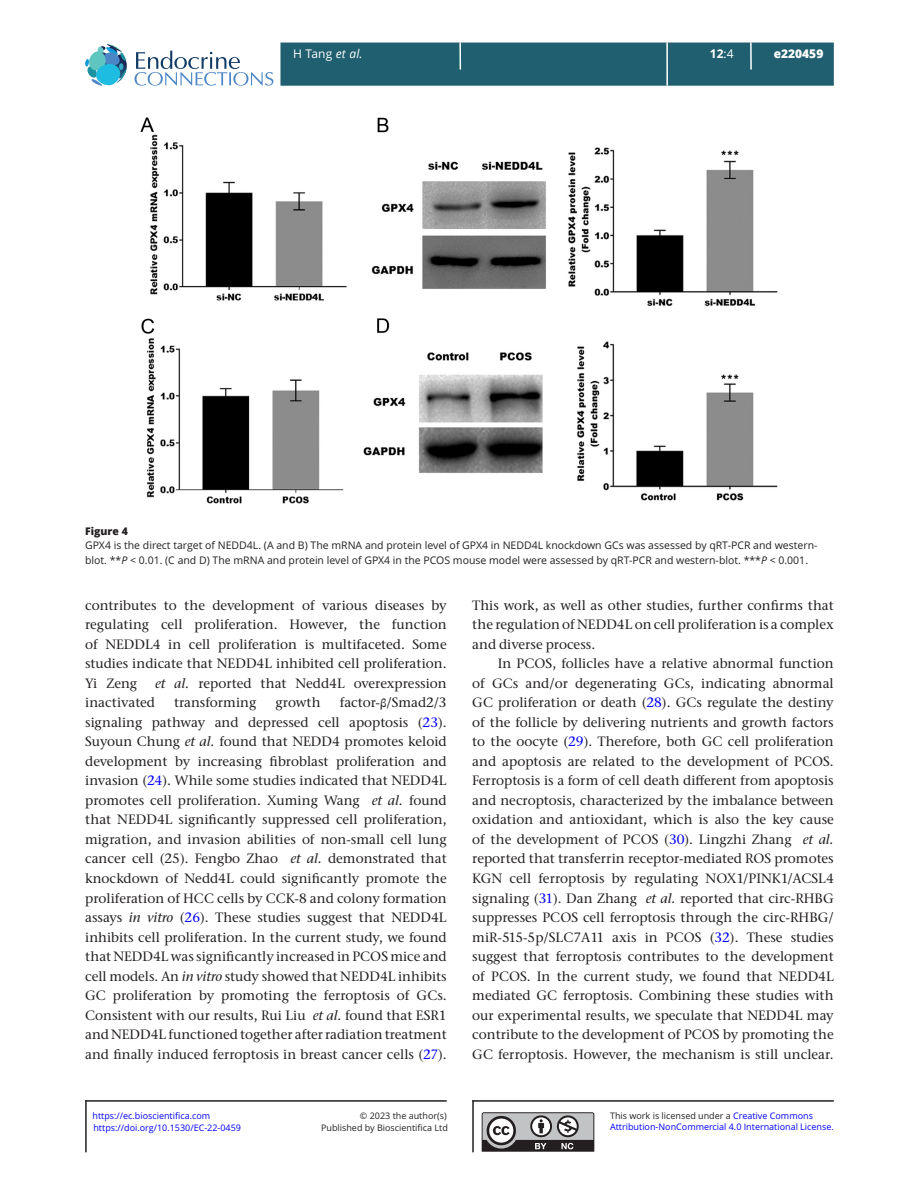
<style>
.page{position:relative;width:919px;height:1187px;background:#fff}
.page>*{position:absolute;margin:0;border:0;box-sizing:border-box;transform-origin:0 0}
.TXI{font:500 13.5px/19.5px "Stone Serif ITC Pro";color:#231f20;text-align:justify}
.t1{font:12px "Open Sans";color:#fff}
.t2{font:800 12px "Open Sans";color:#fff}
.t3{font:700 12px "Open Sans";color:#fff}
.FC{font:10.5px/14.7px "Open Sans";color:#231f20}
.FC-2{font:800 10.5px "Open Sans";color:#231f20}
.t4{font:9px "Open Sans";color:#00f}
.t5{font:9px/11.6px "Open Sans";color:#231f20;text-align:right}
.s1{font-style:italic}
.s2{font-weight:400}
.s3{font-family:"STIX Two Text";font-size:12px}
.s4{color:#00f}
</style>
<div class="page">
<div style="left:280px;top:43px;width:553px;height:43px;background:#205f6f;border:2px solid #205f6f"></div>
<svg style="left:750px;top:43px;width:1px;height:27px"></svg>
<hr style="left:666px;top:43px;width:2px;height:43px;background:#fff">
<hr style="left:459px;top:43px;width:2px;height:27px;background:#fff">
<svg style="left:134px;top:51px;width:139px;height:35px"></svg>
<svg style="left:85px;top:44px;width:42px;height:42px"></svg>
<img style="left:140px;top:117px;width:638px;height:387px">
<svg style="left:481px;top:1112px;width:113px;height:39px;background:#8c8b8c"></svg>
<hr style="left:472px;top:1100px;width:361px;height:1px;background:#231f20">
<hr style="left:472px;top:1100px;width:1px;height:52px;background:#231f20">
<hr style="left:85px;top:1100px;width:361px;height:1px;background:#231f20">
<hr style="left:85px;top:1100px;width:2px;height:52px;background:#231f20">
<p class="t1" style="left:293px;top:46px;width:71px">H Tang <span class="s1">et al.</span></p>
<p class="t3" style="left:709px;top:46px;width:25px">12<span class="s2">:4</span></p>
<p class="t2" style="left:773px;top:45px;width:51px">e220459</p>
<p class="FC-2" style="left:85px;top:522px;width:44px">Figure 4</p>
<p class="FC" style="left:85px;top:537px;width:733px">GPX4 is the direct target of NEDD4L. (A and B) The mRNA and protein level of GPX4 in NEDD4L knockdown GCs was assessed by qRT-PCR and western&shy;blot. **<span class="s1">P</span> &lt; 0.01. (C and D) The mRNA and protein level of GPX4 in the PCOS mouse model were assessed by qRT-PCR and western-blot. ***<span class="s1">P</span> &lt; 0.001.</p>
<p class="TXI" style="left:85px;top:595px;width:363px">contributes to the development of various diseases by regulating cell proliferation. However, the function of NEDDL4 in cell proliferation is multifaceted. Some studies indicate that NEDD4L inhibited cell proliferation.<br>Yi Zeng</p>
<p class="TXI" style="left:85px;top:673px;width:363px;text-indent:70px"><span class="s1">et al.</span> reported that Nedd4L overexpression inactivated</p>
<p class="TXI" style="left:85px;top:693px;width:363px;text-indent:254px">factor-<span class="s3">β</span>/Smad2/3 signaling pathway and depressed cell apoptosis (<span class="s4">23</span>).<br>Suyoun Chung <span class="s1">et al.</span> found that NEDD4 promotes keloid development by increasing fibroblast proliferation and invasion (<span class="s4">24</span>). While some studies indicated that NEDD4L promotes cell proliferation. Xuming Wang <span class="s1">et al.</span> found that NEDD4L significantly suppressed cell proliferation, migration, and invasion abilities of non-small cell lung cancer cell (25). Fengbo Zhao <span class="s1">et al.</span> demonstrated that knockdown of Nedd4L could significantly promote the proliferation of HCC cells by CCK-8 and colony formation assays <span class="s1">in vitro</span> (<span class="s4">26</span>). These studies suggest that NEDD4L inhibits cell proliferation. In the current study, we found that NEDD4L was significantly increased in PCOS mice and cell models. An <span class="s1">in vitro</span> study showed that NEDD4L inhibits GC proliferation by promoting the ferroptosis of GCs.<br>Consistent with our results, Rui Liu <span class="s1">et al.</span> found that ESR1 and NEDD4L functioned together after radiation treatment and finally induced ferroptosis in breast cancer cells (<span class="s4">27</span>).</p>
<p class="TXI" style="left:174px;top:693px;width:84px">transforming</p>
<p class="TXI" style="left:275px;top:693px;width:47px">growth</p>
<p class="TXI" style="left:472px;top:595px;width:363px">This work, as well as other studies, further confirms that the regulation of NEDD4L on cell proliferation is a complex and diverse process.</p>
<p class="TXI" style="left:472px;top:654px;width:363px;text-indent:26px">In PCOS, follicles have a relative abnormal function of GCs and/or degenerating GCs, indicating abnormal GC proliferation or death (<span class="s4">28</span>). GCs regulate the destiny of the follicle by delivering nutrients and growth factors to the oocyte (<span class="s4">29</span>). Therefore, both GC cell proliferation and apoptosis are related to the development of PCOS.<br>Ferroptosis is a form of cell death different from apoptosis and necroptosis, characterized by the imbalance between oxidation and antioxidant, which is also the key cause of the development of PCOS (<span class="s4">30</span>). Lingzhi Zhang <span class="s1">et al. </span>reported that transferrin receptor-mediated ROS promotes KGN cell ferroptosis by regulating NOX1/PINK1/ACSL4 signaling (<span class="s4">31</span>). Dan Zhang <span class="s1">et al.</span> reported that circ-RHBG suppresses PCOS cell ferroptosis through the circ-RHBG/ miR-515-5p/SLC7A11 axis in PCOS (<span class="s4">32</span>). These studies suggest that ferroptosis contributes to the development of PCOS. In the current study, we found that NEDD4L mediated GC ferroptosis. Combining these studies with our experimental results, we speculate that NEDD4L may contribute to the development of PCOS by promoting the GC ferroptosis. However, the mechanism is still unclear.</p>
<p class="t4" style="left:92px;top:1109px;width:119px">https://ec.bioscientifica.com</p>
<p class="t5" style="left:321px;top:1109px;width:128px">© 2023 the author(s)<br>Published by Bioscientifica Ltd</p>
<p class="t5" style="left:610px;top:1109px;width:204px">This work is licensed under a <span class="s4">Creative Commons</span></p>
<p class="t4" style="left:93px;top:1121px;width:149px">https://doi.org/10.1530/EC-22-0459</p>
<p class="t4" style="left:610px;top:1120px;width:225px">Attribution-NonCommercial 4.0 International License.</p>
</div>
